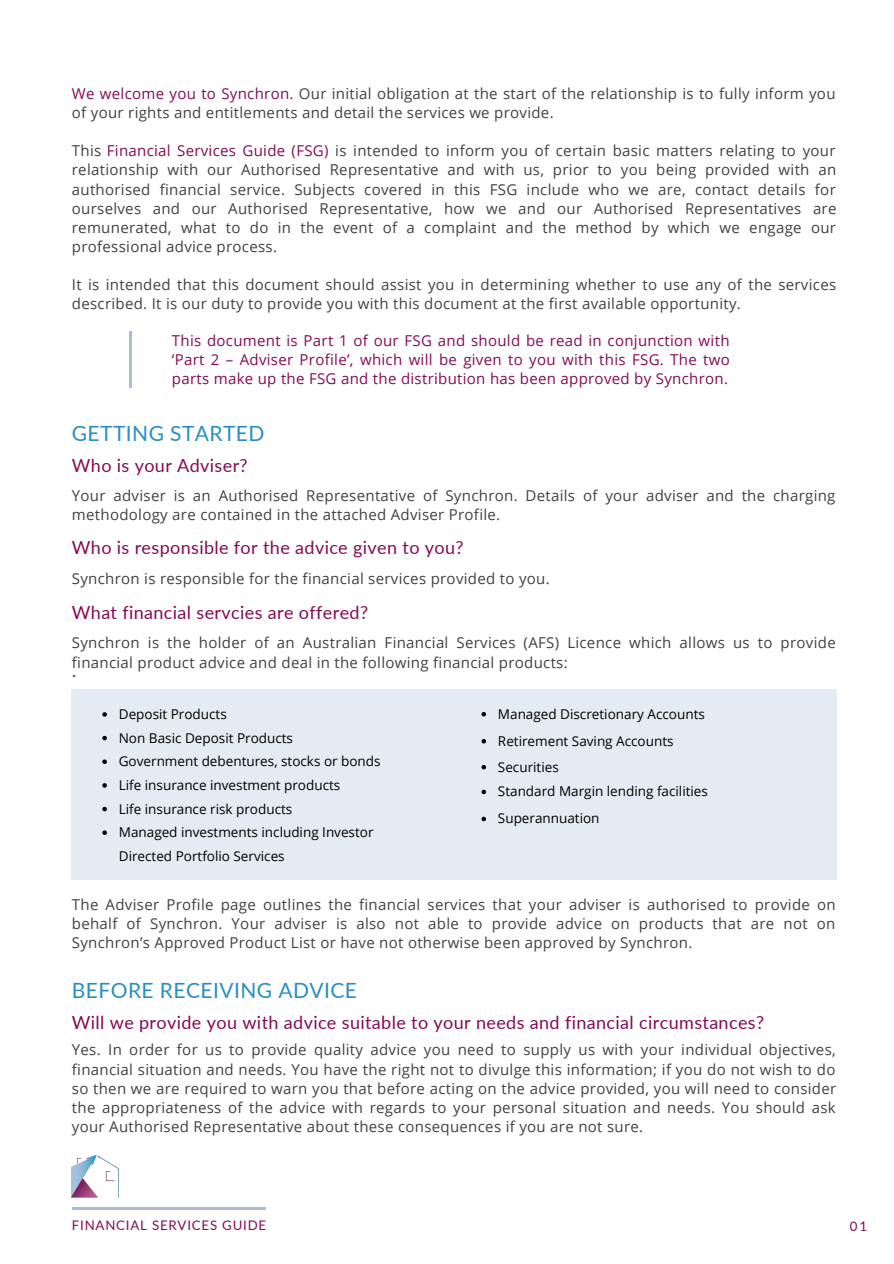
<style>
.page{position:relative;width:894px;height:1264px;background:#fff}
.page>*{position:absolute;margin:0;border:0;box-sizing:border-box;transform-origin:0 0}
.t1{font:21px "Lato";letter-spacing:.02em;color:#298fc2}
.t2{font:18px "Lato";letter-spacing:.02em;color:#840b55}
.t3{font:18px "Open Sans";color:#444440}
.t4{font:15px/19.2px "Open Sans";letter-spacing:.02em;color:#414141}
.t5{font:15px/19.2px "Open Sans";letter-spacing:.02em;color:#840b55;text-align:justify}
.t6{font:13.5px/23.7px "Open Sans";color:#000}
.t7{font:13.2px "Lato";letter-spacing:.06em;color:#840b55}
.s1{color:#840b55}
</style>
<div class="page">
<hr style="left:129px;top:331px;width:2px;height:57px;background:#a7bcd6">
<div style="left:72px;top:689px;width:764px;height:191px;background:#e4ebf2"></div>
<svg style="left:102px;top:712px;width:5px;height:4px"></svg>
<svg style="left:102px;top:735px;width:5px;height:5px"></svg>
<svg style="left:102px;top:759px;width:5px;height:5px"></svg>
<svg style="left:102px;top:783px;width:5px;height:4px"></svg>
<svg style="left:102px;top:806px;width:5px;height:5px"></svg>
<svg style="left:102px;top:830px;width:5px;height:5px"></svg>
<svg style="left:481px;top:712px;width:5px;height:4px"></svg>
<svg style="left:481px;top:739px;width:5px;height:4px"></svg>
<svg style="left:481px;top:765px;width:5px;height:4px"></svg>
<svg style="left:481px;top:789px;width:5px;height:5px"></svg>
<svg style="left:481px;top:816px;width:5px;height:5px"></svg>
<hr style="left:72px;top:1206px;width:194px;height:3px;background:#a7bcd6">
<img style="left:72px;top:1155px;width:46px;height:55px">
<p class="t4" style="left:72px;top:83px;width:765px"><span class="s1">We welcome you to Synchron.</span> Our initial obligation at the start of the relationship is to fully inform you of your rights and entitlements and detail the services we provide.</p>
<p class="t4" style="left:72px;top:141px;width:765px;text-align:justify">This <span class="s1">Financial Services Guide (FSG)</span> is intended to inform you of certain basic matters relating to your relationship with our Authorised Representative and with us, prior to you being provided with an authorised financial service. Subjects covered in this FSG include who we are, contact details for ourselves and our Authorised Representative, how we and our Authorised Representatives are remunerated, what to do in the event of a complaint and the method by which we engage our professional advice process.</p>
<p class="t4" style="left:72px;top:275px;width:765px">It is intended that this document should assist you in determining whether to use any of the services described. It is our duty to provide you with this document at the first available opportunity.</p>
<p class="t5" style="left:172px;top:330px;width:559px">This document is Part 1 of our FSG and should be read in conjunction with ‘Part 2 – Adviser Profile’, which will be given to you with this FSG. The two parts make up the FSG and the distribution has been approved by Synchron.</p>
<h1 class="t1" style="left:72px;top:420px;width:194px">GETTING STARTED</h1>
<p class="t2" style="left:72px;top:454px;width:177px">Who is your Adviser?</p>
<p class="t4" style="left:72px;top:486px;width:765px">Your adviser is an Authorised Representative of Synchron. Details of your adviser and the charging methodology are contained in the attached Adviser Profile.</p>
<p class="t2" style="left:72px;top:536px;width:393px">Who is responsible for the advice given to you?</p>
<p class="t4" style="left:72px;top:568px;width:479px">Synchron is responsible for the financial services provided to you.</p>
<p class="t2" style="left:72px;top:601px;width:297px">What financial servcies are offered?</p>
<p class="t4" style="left:72px;top:633px;width:765px">Synchron is the holder of an Australian Financial Services (AFS) Licence which allows us to provide financial product advice and deal in the following financial products:</p>
<p class="t3" style="left:72px;top:658px;width:6px">.</p>
<p class="t6" style="left:119px;top:702px;width:263px">Deposit Products<br>Non Basic Deposit Products<br>Government debentures, stocks or bonds<br>Life insurance investment products<br>Life insurance risk products<br>Managed investments including Investor<br>Directed Portfolio Services</p>
<p class="t6" style="left:498px;top:700px;width:211px;line-height:26px">Managed Discretionary Accounts<br>Retirement Saving Accounts<br>Securities<br>Standard Margin lending facilities</p>
<p class="t6" style="left:498px;top:806px;width:103px">Superannuation</p>
<p class="t4" style="left:72px;top:894px;width:765px;text-align:justify">The Adviser Profile page outlines the financial services that your adviser is authorised to provide on behalf of Synchron. Your adviser is also not able to provide advice on products that are not on Synchron’s Approved Product List or have not otherwise been approved by Synchron.</p>
<h1 class="t1" style="left:72px;top:976px;width:286px">BEFORE RECEIVING ADVICE</h1>
<p class="t2" style="left:72px;top:1011px;width:693px">Will we provide you with advice suitable to your needs and financial circumstances?</p>
<p class="t4" style="left:72px;top:1039px;width:765px;text-align:justify">Yes. In order for us to provide quality advice you need to supply us with your individual objectives, financial situation and needs. You have the right not to divulge this information; if you do not wish to do so then we are required to warn you that before acting on the advice provided, you will need to consider the appropriateness of the advice with regards to your personal situation and needs. You should ask your Authorised Representative about these consequences if you are not sure.</p>
<p class="t7" style="left:72px;top:1216px;width:196px">FINANCIAL SERVICES GUIDE</p>
<p class="t7" style="left:849px;top:1217px;width:19px">01</p>
</div>
